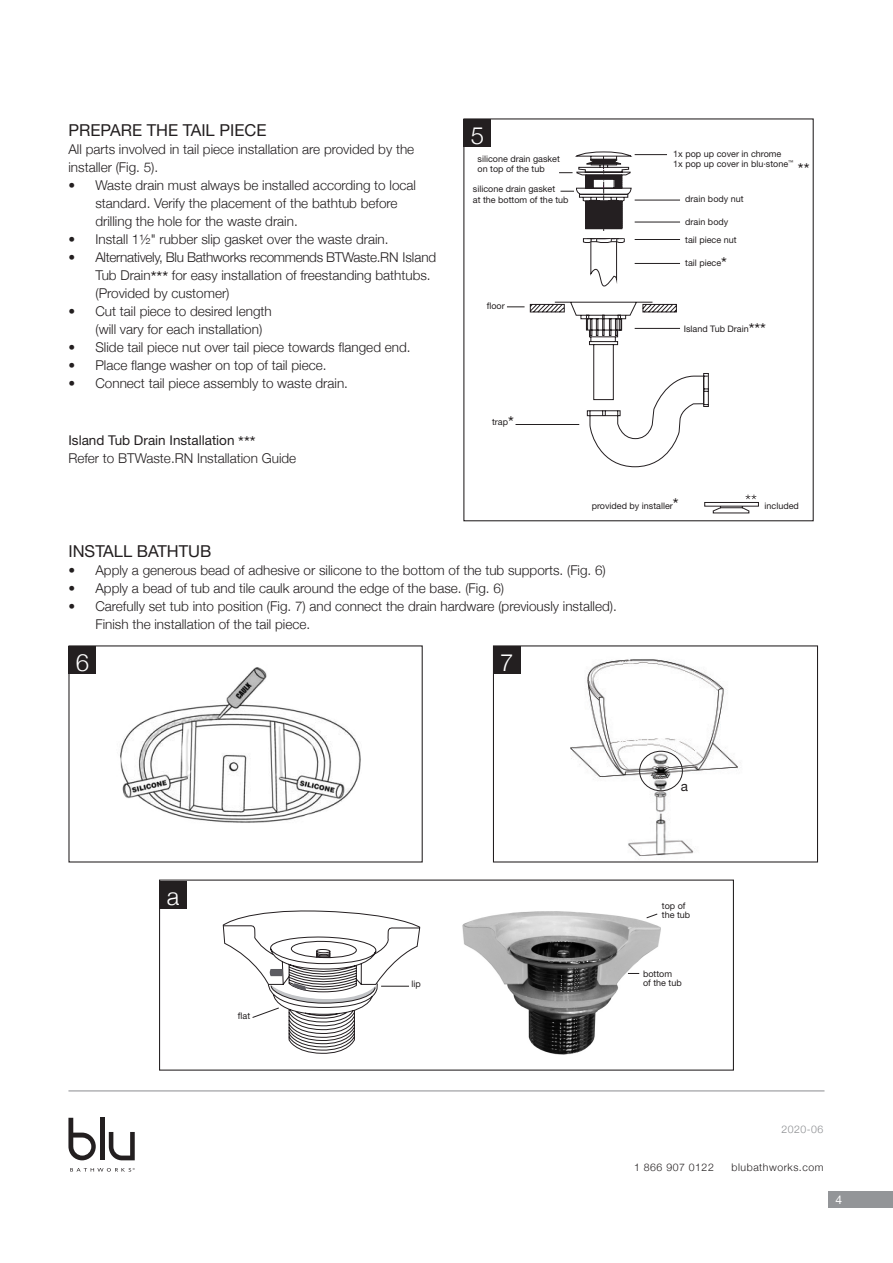
<style>
.page{position:relative;width:893px;height:1263px;background:#fff}
.page>*{position:absolute;margin:0;border:0;box-sizing:border-box;transform-origin:0 0}
.t1{font:300 24px "Helvetica Neue";color:#fff}
.t2{font:16.5px "Helvetica Neue";color:#231f20}
.t3{font:300 13.5px/18px "Helvetica Neue";color:#231f20}
.t4{font:13.5px "Helvetica Neue";color:#231f20}
.t5{font:12px "Helvetica Neue";color:#fff}
.t6{font:300 10.5px "Helvetica Neue";letter-spacing:.05em;color:#231f20}
.t7{font:300 10.5px "Helvetica Neue";letter-spacing:.05em;color:#8a8c8f}
.t8{font:9px "Helvetica Neue";color:#231f20}
.s1{font-weight:400;font-size:16.5px}
.s2{font-size:16.5px}
</style>
<div class="page">
<div style="left:829px;top:1191px;width:64px;height:16px;background:#939598"></div>
<hr style="left:68px;top:1090px;width:756px;height:1px;background:#8a8c8f">
<div style="left:100px;top:1118px;width:5px;height:42px;background:#231f20"></div>
<svg style="left:68px;top:1118px;width:28px;height:42px"></svg>
<svg style="left:109px;top:1132px;width:26px;height:28px"></svg>
<svg style="left:70px;top:1168px;width:65px;height:3px"></svg>
<img style="left:436px;top:911px;width:257px;height:160px">
<img style="left:120px;top:667px;width:241px;height:156px">
<img style="left:570px;top:659px;width:168px;height:197px">
<div style="left:464px;top:119px;width:27px;height:28px;background:#231f20"></div>
<div style="left:463px;top:118px;width:351px;height:403px;border:1px solid #231f20"></div>
<div style="left:493px;top:645px;width:325px;height:217px;border:1px solid #231f20"></div>
<div style="left:68px;top:646px;width:28px;height:28px;background:#231f20"></div>
<div style="left:493px;top:646px;width:27px;height:28px;background:#231f20"></div>
<div style="left:159px;top:881px;width:28px;height:27px;background:#231f20"></div>
<div style="left:639px;top:751px;width:44px;height:40px;border:1px solid #231f20;border-radius:50%"></div>
<hr style="left:635px;top:154px;width:32px;height:1px;background:#231f20">
<hr style="left:635px;top:222px;width:45px;height:1px;background:#231f20">
<hr style="left:635px;top:200px;width:45px;height:1px;background:#231f20">
<svg style="left:704px;top:494px;width:55px;height:19px"></svg>
<svg style="left:559px;top:152px;width:72px;height:79px"></svg>
<svg style="left:223px;top:910px;width:197px;height:144px"></svg>
<svg style="left:646px;top:913px;width:12px;height:6px"></svg>
<svg style="left:507px;top:238px;width:202px;height:229px"></svg>
<hr style="left:635px;top:239px;width:45px;height:1px;background:#231f20">
<p class="t2" style="left:68px;top:120px;width:199px">PREPARE THE TAIL PIECE</p>
<p class="t3" style="left:68px;top:139px;width:347px">All parts involved in tail piece installation are provided by the installer (Fig. 5).</p>
<p class="t3" style="left:95px;top:175px;width:322px;text-indent:-27px">• Waste drain must always be installed according to local standard. Verify the placement of the bathtub before drilling the hole for the waste drain.</p>
<p class="t3" style="left:68px;top:229px;width:322px">• Install 1½" rubber slip gasket over the waste drain.</p>
<p class="t3" style="left:95px;top:247px;width:342px;text-indent:-27px">• Alternatively, Blu Bathworks recommends BTWaste.RN Island<br>Tub Drain<span class="s1">***</span> for easy installation of freestanding bathtubs. (Provided by customer)</p>
<p class="t3" style="left:95px;top:301px;width:178px;text-indent:-27px">• Cut tail piece to desired length (will vary for each installation)</p>
<p class="t3" style="left:68px;top:337px;width:344px">• Slide tail piece nut over tail piece towards flanged end.</p>
<p class="t3" style="left:68px;top:355px;width:260px">• Place flange washer on top of tail piece.</p>
<p class="t3" style="left:68px;top:373px;width:281px">• Connect tail piece assembly to waste drain.</p>
<p class="t4" style="left:68px;top:432px;width:189px">Island Tub Drain Installation <span class="s2">***</span></p>
<p class="t3" style="left:68px;top:448px;width:229px">Refer to BTWaste.RN Installation Guide</p>
<p class="t1" style="left:471px;top:116px;width:15px">5</p>
<p class="t8" style="left:477px;top:154px;width:84px">silicone drain gasket</p>
<p class="t8" style="left:477px;top:164px;width:69px">on top of the tub</p>
<p class="t8" style="left:473px;top:184px;width:84px">silicone drain gasket</p>
<p class="t8" style="left:473px;top:194px;width:97px">at the bottom of the tub</p>
<p class="t8" style="left:487px;top:300px;width:19px">floor</p>
<p class="t8" style="left:673px;top:148px;width:110px">1x pop up cover in chrome</p>
<p class="t8" style="left:673px;top:159px;width:122px">1x pop up cover in blu·stone<sup>™</sup></p>
<p class="t2" style="left:798px;top:159px;width:13px">**</p>
<p class="t8" style="left:685px;top:194px;width:60px">drain body nut</p>
<p class="t8" style="left:685px;top:217px;width:45px">drain body</p>
<p class="t8" style="left:685px;top:235px;width:53px">tail piece nut</p>
<p class="t8" style="left:685px;top:257px;width:43px">tail piece<span class="s2">*</span></p>
<p class="t8" style="left:684px;top:323px;width:84px">Island Tub Drain<span class="s2">***</span></p>
<p class="t8" style="left:492px;top:416px;width:23px">trap<span class="s2">*</span></p>
<p class="t8" style="left:592px;top:500px;width:88px">provided by installer<span class="s2">*</span></p>
<p class="t8" style="left:764px;top:500px;width:36px">included</p>
<p class="t2" style="left:68px;top:541px;width:145px">INSTALL BATHTUB</p>
<p class="t3" style="left:68px;top:560px;width:539px">• Apply a generous bead of adhesive or silicone to the bottom of the tub supports. (Fig. 6)</p>
<p class="t3" style="left:68px;top:578px;width:437px">• Apply a bead of tub and tile caulk around the edge of the base. (Fig. 6)</p>
<p class="t3" style="left:95px;top:596px;width:523px;text-indent:-27px">• Carefully set tub into position (Fig. 7) and connect the drain hardware (previously installed).<br>Finish the installation of the tail piece.</p>
<p class="t1" style="left:76px;top:643px;width:15px">6</p>
<p class="t1" style="left:500px;top:643px;width:15px">7</p>
<p class="t1" style="left:167px;top:877px;width:14px">a</p>
<p class="t8" style="left:238px;top:1010px;width:14px">flat</p>
<p class="t8" style="left:412px;top:978px;width:11px">lip</p>
<p class="t4" style="left:681px;top:779px;width:9px">a</p>
<p class="t8" style="left:662px;top:900px;width:25px">top of</p>
<p class="t8" style="left:662px;top:910px;width:30px">the tub</p>
<p class="t8" style="left:643px;top:968px;width:31px">bottom</p>
<p class="t8" style="left:643px;top:978px;width:40px">of the tub</p>
<p class="t7" style="left:781px;top:1121px;width:44px">2020-06</p>
<p class="t6" style="left:634px;top:1159px;width:81px">1 866 907 0122</p>
<p class="t6" style="left:732px;top:1159px;width:93px">blubathworks.com</p>
<p class="t5" style="left:835px;top:1191px;width:8px">4</p>
</div>
